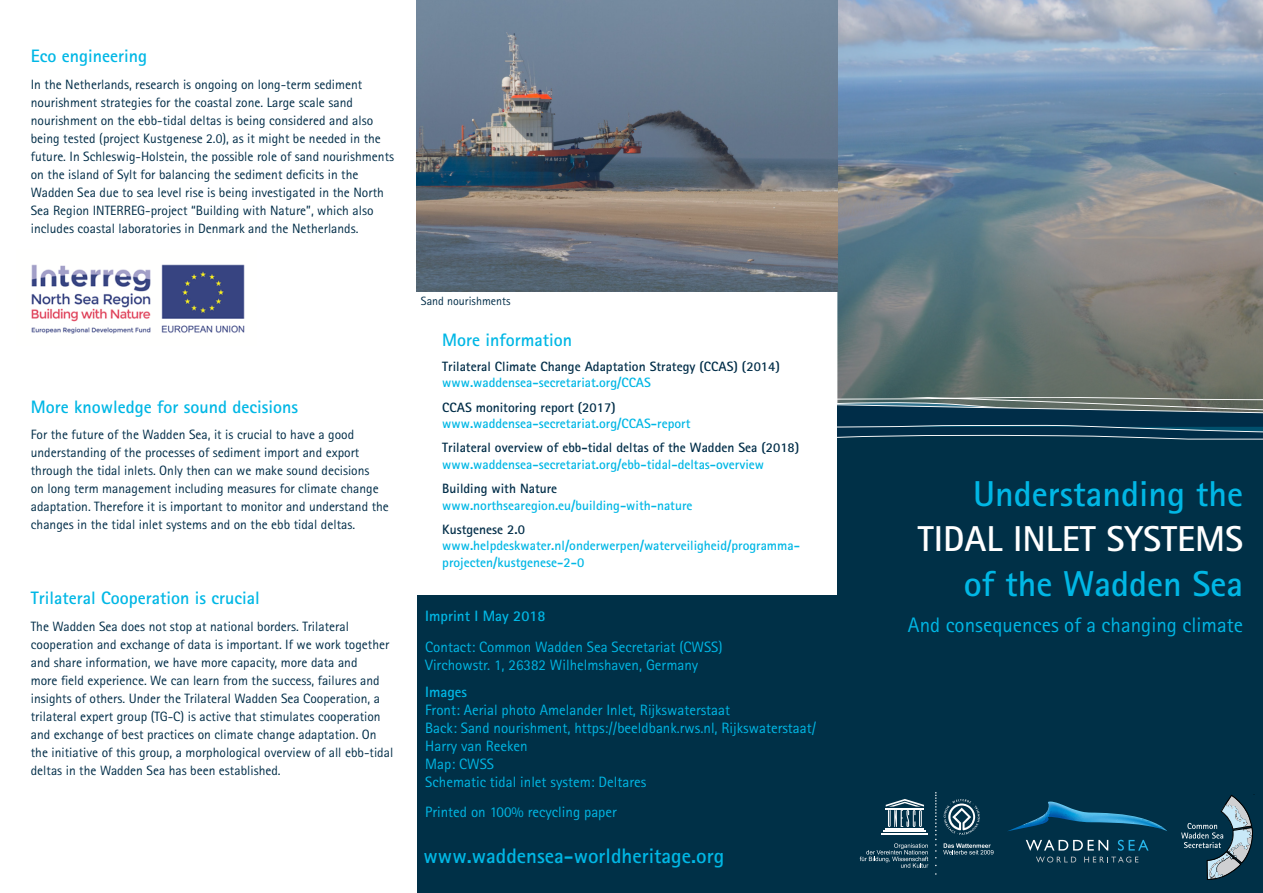
<style>
.page{position:relative;width:1263px;height:893px;background:#fff}
.page>*{position:absolute;margin:0;border:0;box-sizing:border-box;transform-origin:0 0}
.t1{font:700 36px "Rotis Sans Serif";color:#00b7e5}
.t2{font:700 36px "Rotis Sans Serif";color:#fff}
.t3{font:21px "Rotis Sans Serif";color:#00b7e5}
.t4{font:700 21px "Rotis Sans Serif";color:#00b7e5}
.t5{font:700 18px "Rotis Sans Serif";color:#00b7e5}
.t6{font:15px/18px "Rotis Sans Serif";color:#00b7e5}
.t7{font:700 15px "Rotis Sans Serif";color:#00b7e5}
.t8{font:13.5px/18px "Rotis Sans Serif";color:#002d48}
.t9{font:700 13.5px/16.2px "Rotis Sans Serif";color:#00b7e5}
.t10{font:700 13.5px "Rotis Sans Serif";color:#002d48}
.t11{font:12px "Rotis Sans Serif";color:#002d48}
</style>
<div class="page">
<div style="left:418px;top:595px;width:422px;height:298px;background:#003047"></div>
<div style="left:838px;top:418px;width:425px;height:475px;background:#003047"></div>
<svg style="left:1008px;top:801px;width:159px;height:30px"></svg>
<svg style="left:1026px;top:840px;width:82px;height:11px"></svg>
<svg style="left:1118px;top:840px;width:30px;height:11px"></svg>
<svg style="left:1036px;top:857px;width:40px;height:5px"></svg>
<svg style="left:1084px;top:857px;width:54px;height:5px"></svg>
<hr style="left:886px;top:828px;width:38px;height:1px;background:#fff">
<hr style="left:883px;top:830px;width:43px;height:2px;background:#fff">
<hr style="left:881px;top:833px;width:47px;height:2px;background:#fff">
<svg style="left:886px;top:799px;width:38px;height:28px"></svg>
<svg style="left:860px;top:843px;width:68px;height:25px"></svg>
<svg style="left:943px;top:843px;width:50px;height:11px"></svg>
<svg style="left:935px;top:792px;width:1px;height:66px"></svg>
<svg style="left:944px;top:799px;width:36px;height:36px"></svg>
<svg style="left:1181px;top:795px;width:72px;height:85px"></svg>
<img style="left:837px;top:0;width:426px;height:433px">
<svg style="left:837px;top:397px;width:425px;height:42px"></svg>
<img style="left:31px;top:264px;width:214px;height:70px">
<img style="left:417px;top:0;width:420px;height:291px">
<p class="t5" style="left:31px;top:45px;width:118px">Eco engineering</p>
<p class="t8" style="left:31px;top:75px;width:365px">In the Netherlands, research is ongoing on long-term sediment nourishment strategies for the coastal zone. Large scale sand nourishment on the ebb-tidal deltas is being considered and also being tested (project Kustgenese 2.0), as it might be needed in the future. In Schleswig-Holstein, the possible role of sand nourishments on the island of Sylt for balancing the sediment deficits in the Wadden Sea due to sea level rise is being investigated in the North Sea Region INTERREG-project “Building with Nature”, which also includes coastal laboratories in Denmark and the Netherlands.</p>
<p class="t5" style="left:31px;top:395px;width:269px">More knowledge for sound decisions</p>
<p class="t8" style="left:31px;top:425px;width:360px">For the future of the Wadden Sea, it is crucial to have a good understanding of the processes of sediment import and export through the tidal inlets. Only then can we make sound decisions<br>on long term management including measures for climate change adaptation. Therefore it is important to monitor and understand the changes in the tidal inlet systems and on the ebb tidal deltas.</p>
<p class="t5" style="left:31px;top:587px;width:230px">Trilateral Cooperation is crucial</p>
<p class="t8" style="left:31px;top:617px;width:364px">The Wadden Sea does not stop at national borders. Trilateral cooperation and exchange of data is important. If we work together and share information, we have more capacity, more data and<br>more field experience. We can learn from the success, failures and insights of others. Under the Trilateral Wadden Sea Cooperation, a trilateral expert group (TG-C) is active that stimulates cooperation and exchange of best practices on climate change adaptation. On the initiative of this group, a morphological overview of all ebb-tidal deltas in the Wadden Sea has been established.</p>
<p class="t11" style="left:421px;top:294px;width:91px">Sand nourishments</p>
<p class="t5" style="left:442px;top:328px;width:131px">More information</p>
<p class="t10" style="left:442px;top:357px;width:339px">Trilateral Climate Change Adaptation Strategy (CCAS) (2014)</p>
<p class="t9" style="left:442px;top:374px;width:210px">www.waddensea-secretariat.org/CCAS</p>
<p class="t10" style="left:442px;top:398px;width:175px">CCAS monitoring report (2017)</p>
<p class="t9" style="left:442px;top:415px;width:250px">www.waddensea-secretariat.org/CCAS-report</p>
<p class="t10" style="left:442px;top:439px;width:359px">Trilateral overview of ebb-tidal deltas of the Wadden Sea (2018)</p>
<p class="t9" style="left:442px;top:456px;width:323px">www.waddensea-secretariat.org/ebb-tidal-deltas-overview</p>
<p class="t10" style="left:442px;top:480px;width:116px">Building with Nature</p>
<p class="t9" style="left:442px;top:497px;width:252px">www.northsearegion.eu/building-with-nature</p>
<p class="t10" style="left:442px;top:521px;width:84px">Kustgenese 2.0</p>
<p class="t9" style="left:442px;top:537px;width:359px">www.helpdeskwater.nl/onderwerpen/waterveiligheid/programma&shy;projecten/kustgenese-2-0</p>
<p class="t7" style="left:425px;top:607px;width:122px">Imprint I May 2018</p>
<p class="t6" style="left:425px;top:638px;width:299px">Contact: Common Wadden Sea Secretariat (CWSS)</p>
<p class="t6" style="left:425px;top:656px;width:275px">Virchowstr. 1, 26382 Wilhelmshaven, Germany</p>
<p class="t7" style="left:425px;top:682px;width:43px">Images</p>
<p class="t6" style="left:425px;top:700px;width:306px">Front: Aerial photo Amelander Inlet, Rijkswaterstaat</p>
<p class="t6" style="left:425px;top:718px;width:392px">Back: Sand nourishment, https://beeldbank.rws.nl, Rijkswaterstaat/<br>Harry van Reeken</p>
<p class="t6" style="left:425px;top:754px;width:70px">Map: CWSS</p>
<p class="t6" style="left:425px;top:772px;width:223px">Schematic tidal inlet system: Deltares</p>
<p class="t6" style="left:425px;top:803px;width:193px">Printed on 100% recycling paper</p>
<p class="t4" style="left:424px;top:842px;width:302px">www.waddensea-worldheritage.org</p>
<p class="t1" style="left:973px;top:471px;width:271px">Understanding the</p>
<p class="t2" style="left:918px;top:516px;width:327px">TIDAL INLET SYSTEMS</p>
<p class="t1" style="left:964px;top:561px;width:281px">of the Wadden Sea</p>
<p class="t3" style="left:908px;top:613px;width:337px">And consequences of a changing climate</p>
</div>
